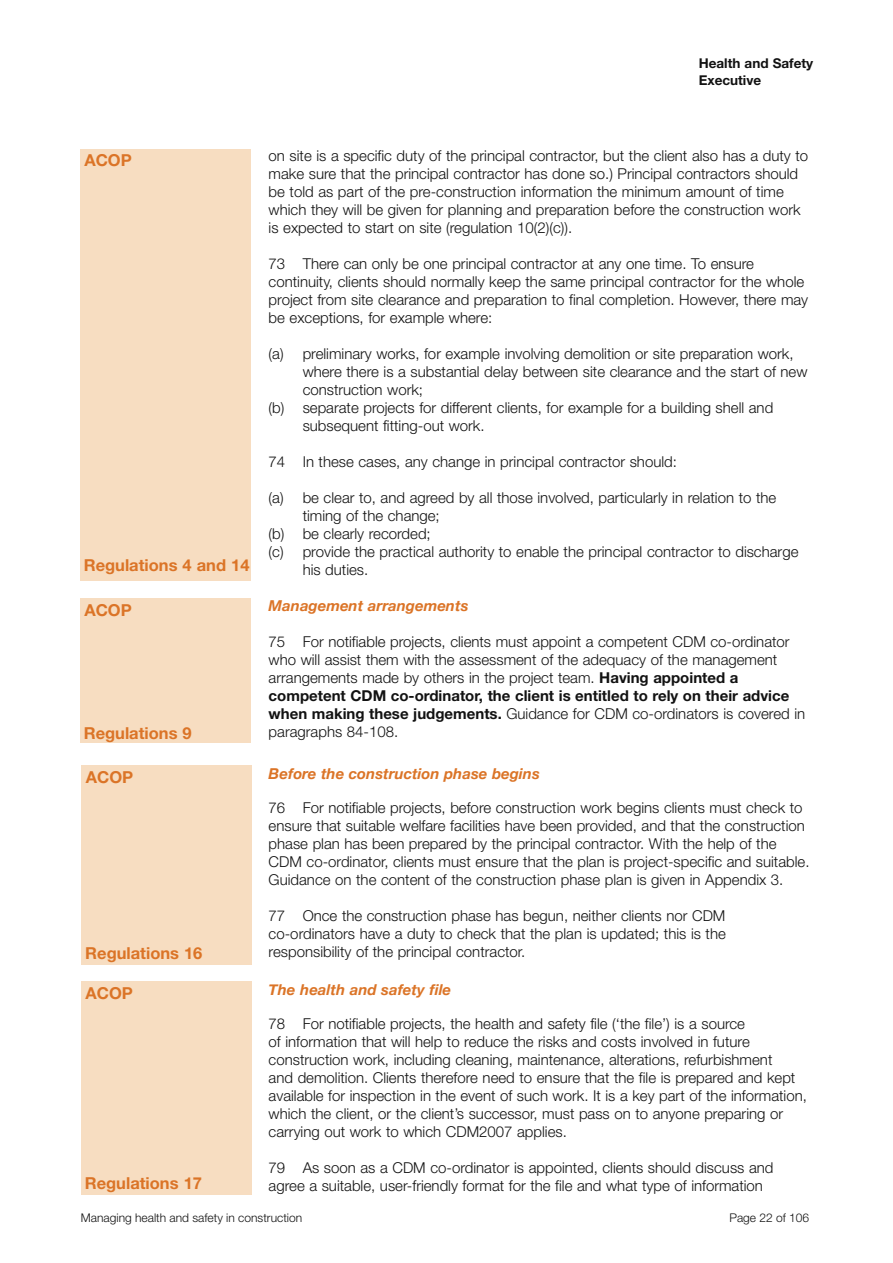
<style>
.page{position:relative;width:893px;height:1263px;background:#fff}
.page>*{position:absolute;margin:0;border:0;box-sizing:border-box;transform-origin:0 0}
.t1{font:700 16.5px "Helvetica Neue";color:#db7427}
.ACOP__text{font:300 15px/18px "Helvetica Neue";color:#121212}
.ACOP__a__text{font:300 15px/18px "Helvetica Neue";color:#121212}
.ACOP__a__text-2{font:italic 700 15px "Helvetica Neue";color:#db7427}
.t2{font:700 13.5px/16.5px "Helvetica Neue";color:#121212}
.t3{font:300 12px "Helvetica Neue";color:#121212}
.s1{font-weight:700}
</style>
<div class="page">
<div style="left:80px;top:149px;width:170px;height:431px;background:#f7ddc1"></div>
<div style="left:80px;top:599px;width:170px;height:144px;background:#f7ddc1"></div>
<div style="left:82px;top:765px;width:170px;height:199px;background:#f7ddc1"></div>
<div style="left:81px;top:981px;width:170px;height:214px;background:#f7ddc1"></div>
<p class="t2" style="left:699px;top:55px;width:116px">Health and Safety<br>Executive</p>
<p class="t1" style="left:84px;top:150px;width:49px">ACOP</p>
<p class="t1" style="left:84px;top:554px;width:167px">Regulations 4 and 14</p>
<p class="t1" style="left:84px;top:600px;width:49px">ACOP</p>
<p class="t1" style="left:84px;top:722px;width:109px">Regulations 9</p>
<p class="t1" style="left:86px;top:766px;width:49px">ACOP</p>
<p class="t1" style="left:85px;top:943px;width:119px">Regulations 16</p>
<p class="t1" style="left:85px;top:983px;width:49px">ACOP</p>
<p class="t1" style="left:85px;top:1173px;width:119px">Regulations 17</p>
<p class="ACOP__text" style="left:269px;top:146px;width:541px">on site is a specific duty of the principal contractor, but the client also has a duty to make sure that the principal contractor has done so.) Principal contractors should be told as part of the pre-construction information the minimum amount of time which they will be given for planning and preparation before the construction work is expected to start on site (regulation 10(2)(c)).</p>
<p class="ACOP__text" style="left:269px;top:254px;width:541px">73 There can only be one principal contractor at any one time. To ensure continuity, clients should normally keep the same principal contractor for the whole project from site clearance and preparation to final completion. However, there may be exceptions, for example where:</p>
<p class="ACOP__a__text" style="left:303px;top:344px;width:506px;text-indent:-34px">(a) preliminary works, for example involving demolition or site preparation work, where there is a substantial delay between site clearance and the start of new construction work;</p>
<p class="ACOP__a__text" style="left:303px;top:398px;width:472px;text-indent:-34px">(b) separate projects for different clients, for example for a building shell and subsequent fitting-out work.</p>
<p class="ACOP__text" style="left:269px;top:452px;width:410px">74 In these cases, any change in principal contractor should:</p>
<p class="ACOP__a__text" style="left:303px;top:488px;width:475px;text-indent:-34px">(a) be clear to, and agreed by all those involved, particularly in relation to the timing of the change;</p>
<p class="ACOP__a__text" style="left:269px;top:524px;width:164px">(b) be clearly recorded;</p>
<p class="ACOP__a__text" style="left:303px;top:542px;width:497px;text-indent:-34px">(c) provide the practical authority to enable the principal contractor to discharge his duties.</p>
<p class="ACOP__a__text-2" style="left:269px;top:596px;width:201px">Management arrangements</p>
<p class="ACOP__text" style="left:269px;top:632px;width:538px">75 For notifiable projects, clients must appoint a competent CDM co-ordinator who will assist them with the assessment of the adequacy of the management arrangements made by others in the project team. <span class="s1">Having appointed a competent CDM co-ordinator, the client is entitled to rely on their advice when making these judgements.</span> Guidance for CDM co-ordinators is covered in paragraphs 84-108.</p>
<h3 class="ACOP__a__text-2" style="left:269px;top:764px;width:273px">Before the construction phase begins</h3>
<p class="ACOP__text" style="left:269px;top:799px;width:542px">76 For notifiable projects, before construction work begins clients must check to ensure that suitable welfare facilities have been provided, and that the construction phase plan has been prepared by the principal contractor. With the help of the CDM co-ordinator, clients must ensure that the plan is project-specific and suitable.<br>Guidance on the content of the construction phase plan is given in Appendix 3.</p>
<p class="ACOP__text" style="left:269px;top:907px;width:459px;text-align:justify">77 Once the construction phase has begun, neither clients nor CDM co-ordinators have a duty to check that the plan is updated; this is the responsibility of the principal contractor.</p>
<h3 class="ACOP__a__text-2" style="left:269px;top:980px;width:184px">The health and safety file</h3>
<p class="ACOP__text" style="left:269px;top:1015px;width:540px">78 For notifiable projects, the health and safety file (‘the file’) is a source<br>of information that will help to reduce the risks and costs involved in future construction work, including cleaning, maintenance, alterations, refurbishment<br>and demolition. Clients therefore need to ensure that the file is prepared and kept available for inspection in the event of such work. It is a key part of the information, which the client, or the client’s successor, must pass on to anyone preparing or carrying out work to which CDM2007 applies.</p>
<p class="ACOP__text" style="left:269px;top:1159px;width:506px">79 As soon as a CDM co-ordinator is appointed, clients should discuss and agree a suitable, user-friendly format for the file and what type of information</p>
<p class="t3" style="left:81px;top:1211px;width:223px">Managing health and safety in construction</p>
<p class="t3" style="left:729px;top:1211px;width:81px">Page 22 of 106</p>
</div>
